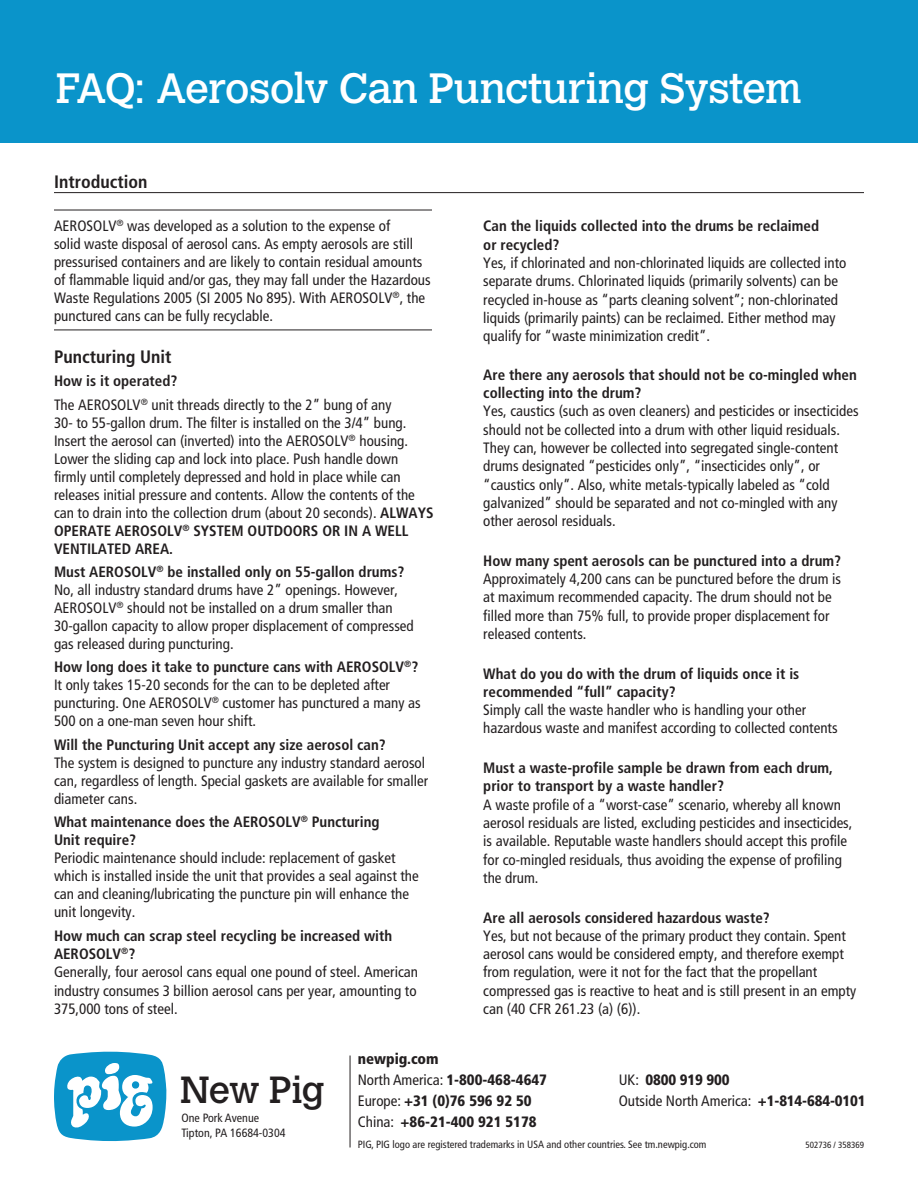
<style>
.page{position:relative;width:918px;height:1188px;background:#fff}
.page>*{position:absolute;margin:0;border:0;box-sizing:border-box;transform-origin:0 0}
.t1{font:42px "Calvert MT Std";letter-spacing:-.02em;color:#fff}
.t2{font:37.5px "Calvert MT Std";letter-spacing:-.03em;color:#231f20}
.t3{font:700 condensed 18px "Frutiger";color:#231f20}
.t4{font:condensed 15px/18.3px "Frutiger";color:#231f20}
.t5{font:900 condensed 15px "Frutiger";color:#231f20}
.t6{font:700 condensed 15px "Frutiger";color:#231f20}
.t7{font:condensed 12px "Frutiger";color:#231f20}
.t8{font:condensed 10.5px "Frutiger";color:#231f20}
.t9{font:condensed 9px "Frutiger";color:#231f20}
.s1{font-weight:700}
.s2{font-weight:400}
.s3{font-weight:900}
</style>
<div class="page">
<hr style="left:54px;top:210px;width:378px;height:1px;background:#231f20">
<hr style="left:54px;top:192px;width:810px;height:1px;background:#231f20">
<hr style="left:54px;top:330px;width:378px;height:1px;background:#231f20">
<div style="left:0;top:0;width:918px;height:142px;background:#0a94ca"></div>
<hr style="left:350px;top:1056px;width:1px;height:91px;background:#231f20">
<svg style="left:54px;top:1052px;width:112px;height:89px"></svg>
<div style="left:132px;top:1081px;width:7px;height:8px;background:#0a94ca;border-radius:50%"></div>
<p class="t1" style="left:55px;top:63px;width:748px">FAQ: Aerosolv Can Puncturing System</p>
<p class="t3" style="left:54px;top:171px;width:95px">Introduction</p>
<p class="t4" style="left:54px;top:217px;width:378px">AEROSOLV<sup>®</sup> was developed as a solution to the expense of<br>solid waste disposal of aerosol cans. As empty aerosols are still pressurised containers and are likely to contain residual amounts of flammable liquid and/or gas, they may fall under the Hazardous Waste Regulations 2005 (SI 2005 No 895). With AEROSOLV<sup>®</sup>, the punctured cans can be fully recyclable.</p>
<p class="t3" style="left:54px;top:346px;width:119px">Puncturing Unit</p>
<p class="t6" style="left:54px;top:372px;width:125px">How is it operated?</p>
<p class="t4" style="left:54px;top:395px;width:381px">The AEROSOLV<sup>®</sup> unit threads directly to the 2” bung of any<br>30- to 55-gallon drum. The filter is installed on the 3/4” bung.<br>Insert the aerosol can (inverted) into the AEROSOLV<sup>®</sup> housing.<br>Lower the sliding cap and lock into place. Push handle down firmly until completely depressed and hold in place while can releases initial pressure and contents. Allow the contents of the can to drain into the collection drum (about 20 seconds). <span class="s1">ALWAYS OPERATE AEROSOLV</span><sup>®</sup> <span class="s1">SYSTEM OUTDOORS OR IN A WELL VENTILATED AREA.</span></p>
<p class="t4" style="left:54px;top:563px;width:361px"><span class="s1">Must AEROSOLV</span><sup>®</sup> <span class="s1">be installed only on 55-gallon drums?<br></span>No, all industry standard drums have 2” openings. However, AEROSOLV<sup>®</sup> should not be installed on a drum smaller than 30-gallon capacity to allow proper displacement of compressed gas released during puncturing.</p>
<p class="t4" style="left:54px;top:658px;width:368px"><span class="s1">How long does it take to puncture cans with AEROSOLV</span><sup>®</sup><span class="s1">?<br></span>It only takes 15-20 seconds for the can to be depleted after puncturing. One AEROSOLV<sup>®</sup> customer has punctured a many as 500 on a one-man seven hour shift.</p>
<p class="t4" style="left:54px;top:736px;width:376px"><span class="s1">Will the Puncturing Unit accept any size aerosol can?<br></span>The system is designed to puncture any industry standard aerosol can, regardless of length. Special gaskets are available for smaller diameter cans.</p>
<p class="t4" style="left:54px;top:813px;width:366px"><span class="s1">What maintenance does the AEROSOLV</span><sup>®</sup> <span class="s1">Puncturing<br>Unit require?<br></span>Periodic maintenance should include: replacement of gasket which is installed inside the unit that provides a seal against the can and cleaning/lubricating the puncture pin will enhance the unit longevity.</p>
<p class="t4" style="left:54px;top:927px;width:366px"><span class="s1">How much can scrap steel recycling be increased with AEROSOLV</span><sup>®</sup><span class="s1">?<br></span>Generally, four aerosol cans equal one pound of steel. American industry consumes 3 billion aerosol cans per year, amounting to 375,000 tons of steel.</p>
<p class="t4" style="left:483px;top:217px;width:365px"><span class="s1">Can the liquids collected into the drums be reclaimed<br>or recycled?<br></span>Yes, if chlorinated and non-chlorinated liquids are collected into separate drums. Chlorinated liquids (primarily solvents) can be recycled in-house as “parts cleaning solvent”; non-chlorinated liquids (primarily paints) can be reclaimed. Either method may qualify for “waste minimization credit”.</p>
<p class="t4" style="left:483px;top:365px;width:377px"><span class="s1">Are there any aerosols that should not be co-mingled when collecting into the drum?<br></span>Yes, caustics (such as oven cleaners) and pesticides or insecticides should not be collected into a drum with other liquid residuals.<br>They can, however be collected into segregated single-content drums designated “pesticides only”, “insecticides only”, or “caustics only”. Also, white metals-typically labeled as “cold galvanized” should be separated and not co-mingled with any other aerosol residuals.</p>
<p class="t4" style="left:483px;top:552px;width:359px"><span class="s1">How many spent aerosols can be punctured into a drum?<br></span>Approximately 4,200 cans can be punctured before the drum is at maximum recommended capacity. The drum should not be filled more than 75% full, to provide proper displacement for released contents.</p>
<p class="t4" style="left:483px;top:664px;width:356px"><span class="s1">What do you do with the drum of liquids once it is recommended “full” capacity?<br></span>Simply call the waste handler who is handling your other hazardous waste and manifest according to collected contents</p>
<p class="t4" style="left:483px;top:759px;width:371px"><span class="s1">Must a waste-profile sample be drawn from each drum, prior to transport by a waste handler?<br></span>A waste profile of a “worst-case” scenario, whereby all known aerosol residuals are listed, excluding pesticides and insecticides, is available. Reputable waste handlers should accept this profile for co-mingled residuals, thus avoiding the expense of profiling the drum.</p>
<p class="t4" style="left:483px;top:908px;width:375px"><span class="s1">Are all aerosols considered hazardous waste?<br></span>Yes, but not because of the primary product they contain. Spent aerosol cans would be considered empty, and therefore exempt from regulation, were it not for the fact that the propellant compressed gas is reactive to heat and is still present in an empty can (40 CFR 261.23 (a) (6)).</p>
<p class="t2" style="left:180px;top:1068px;width:147px">New Pig</p>
<p class="t7" style="left:181px;top:1111px;width:79px">One Pork Avenue</p>
<p class="t7" style="left:181px;top:1126px;width:106px">Tipton, PA 16684-0304</p>
<p class="t5" style="left:358px;top:1050px;width:83px">newpig.com</p>
<p class="t5" style="left:358px;top:1071px;width:191px"><span class="s2">North America:</span> 1-800-468-4647</p>
<p class="t5" style="left:619px;top:1071px;width:112px"><span class="s2">UK:</span> 0800 919 900</p>
<p class="t5" style="left:358px;top:1092px;width:176px"><span class="s2">Europe:</span> +31 (0)76 596 92 50</p>
<p class="t4" style="left:619px;top:1092px;width:248px">Outside North America: <span class="s3">+1-814-684-0101</span></p>
<p class="t5" style="left:358px;top:1113px;width:180px"><span class="s2">China:</span> +86-21-400 921 5178</p>
<p class="t8" style="left:358px;top:1138px;width:350px">PIG, PIG logo are registered trademarks in USA and other countries. See tm.newpig.com</p>
<p class="t9" style="left:806px;top:1139px;width:60px">502736 / 358369</p>
</div>
